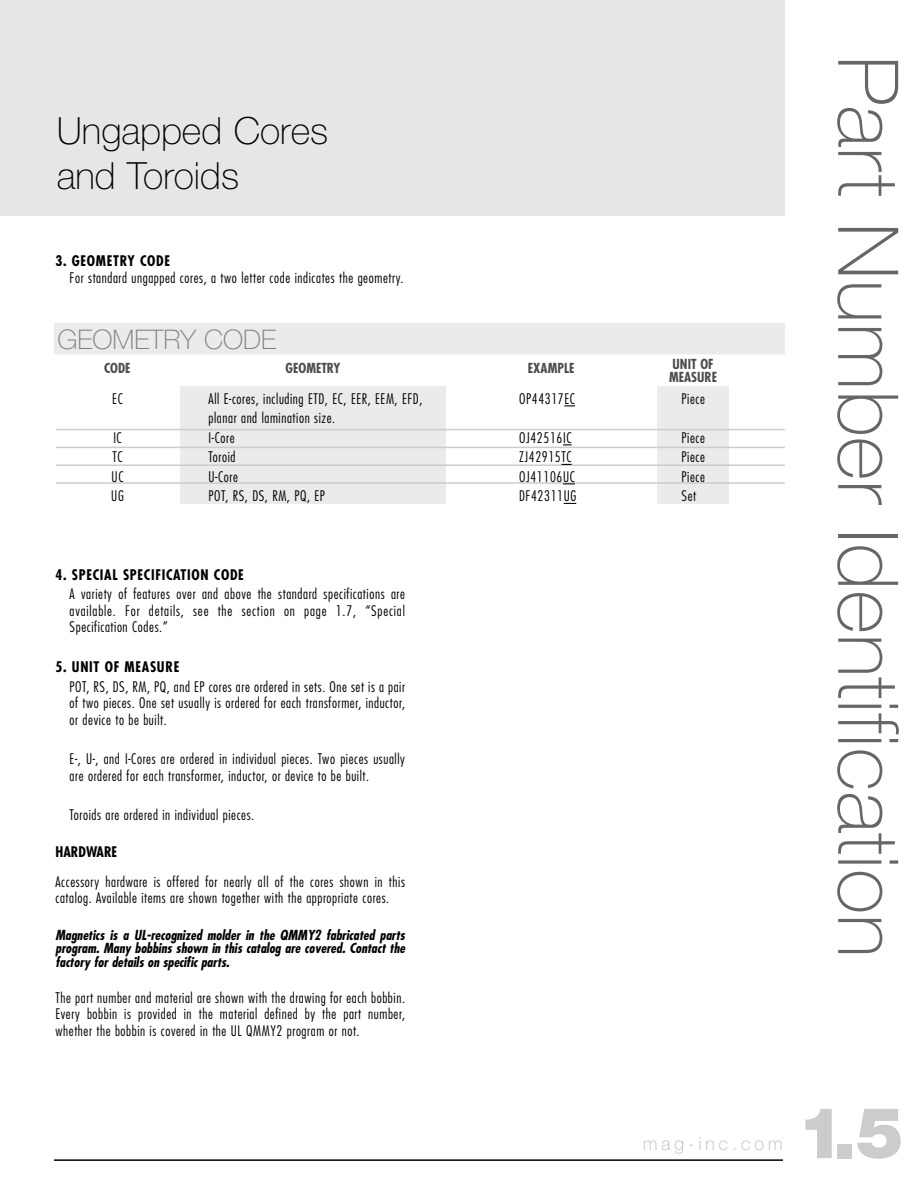
<style>
.page{position:relative;width:918px;height:1188px;background:#fff}
.page>*{position:absolute;margin:0;border:0;box-sizing:border-box;transform-origin:0 0}
.t1{font:100 84px "Helvetica Neue";color:#666}
.t2{font:900 70.8px "Helvetica Neue";color:#ccc}
.t3{font:100 37.5px/45px "Helvetica Neue";color:#000}
.t4{font:100 27px "Helvetica Neue";color:#808080}
.t5{font:100 18px "Helvetica Neue";letter-spacing:.22em;color:#b3b3b3}
.t6{font:300 condensed 14.25px/16.5px "Futura";letter-spacing:.04em;color:#000;text-align:justify}
.t7{font:700 condensed 14.25px "Futura";letter-spacing:.05em;color:#000}
.t8{font:700 condensed 14.25px "Futura";color:#000}
.t9{font:italic 700 condensed 13.5px/13.5px "Futura";color:#000;text-align:justify}
.t10{font:700 condensed 13.5px/13.5px "Futura";color:#4d4d4d}
</style>
<div class="page">
<hr style="left:54px;top:1159px;width:729px;height:2px;background:#000">
<div style="left:0;top:0;width:784px;height:216px;background:#e6e6e6"></div>
<div style="left:180px;top:386px;width:266px;height:118px;background:#ebebeb"></div>
<div style="left:657px;top:386px;width:72px;height:118px;background:#ebebeb"></div>
<hr style="left:56px;top:429px;width:729px;height:1px;background:#ccc">
<hr style="left:56px;top:447px;width:729px;height:1px;background:#ccc">
<hr style="left:56px;top:464px;width:729px;height:2px;background:#ccc">
<hr style="left:56px;top:482px;width:729px;height:2px;background:#ccc">
<svg style="left:563px;top:483px;width:12px;height:1px"></svg>
<svg style="left:564px;top:503px;width:12px;height:1px"></svg>
<div style="left:54px;top:323px;width:731px;height:31px;background:#ebebeb"></div>
<h3 class="t3" style="left:57px;top:111px;width:273px">Ungapped Cores and Toroids</h3>
<p class="t7" style="left:56px;top:255px;width:116px">3. GEOMETRY CODE</p>
<p class="t6" style="left:70px;top:270px;width:335px">For standard ungapped cores, a two letter code indicates the geometry.</p>
<h3 class="t4" style="left:57px;top:329px;width:220px">GEOMETRY CODE</h3>
<p class="t10" style="left:104px;top:363px;width:28px">CODE</p>
<p class="t10" style="left:286px;top:363px;width:56px">GEOMETRY</p>
<p class="t10" style="left:528px;top:363px;width:48px">EXAMPLE</p>
<p class="t10" style="left:669px;top:358px;width:49px">UNIT OF<br>MEASURE</p>
<p class="t6" style="left:112px;top:391px;width:12px">EC</p>
<p class="t6" style="left:209px;top:391px;width:215px">All E-cores, including ETD, EC, EER, EEM, EFD,</p>
<p class="t6" style="left:519px;top:391px;width:57px">OP44317EC</p>
<p class="t6" style="left:682px;top:391px;width:25px">Piece</p>
<p class="t6" style="left:209px;top:411px;width:128px">planar and lamination size.</p>
<p class="t6" style="left:113px;top:430px;width:10px">IC</p>
<p class="t6" style="left:209px;top:430px;width:27px">I-Core</p>
<p class="t6" style="left:519px;top:430px;width:54px">OJ42516IC</p>
<p class="t6" style="left:682px;top:430px;width:25px">Piece</p>
<p class="t6" style="left:112px;top:450px;width:12px">TC</p>
<p class="t6" style="left:209px;top:450px;width:28px">Toroid</p>
<p class="t6" style="left:519px;top:450px;width:54px">ZJ42915TC</p>
<p class="t6" style="left:682px;top:450px;width:25px">Piece</p>
<p class="t6" style="left:112px;top:469px;width:13px">UC</p>
<p class="t6" style="left:209px;top:469px;width:31px">U-Core</p>
<p class="t6" style="left:519px;top:469px;width:57px">OJ41106UC</p>
<p class="t6" style="left:682px;top:469px;width:25px">Piece</p>
<p class="t6" style="left:111px;top:489px;width:14px">UG</p>
<p class="t6" style="left:209px;top:489px;width:118px">POT, RS, DS, RM, PQ, EP</p>
<p class="t6" style="left:519px;top:489px;width:59px">DF42311UG</p>
<p class="t6" style="left:682px;top:489px;width:16px">Set</p>
<p class="t7" style="left:56px;top:568px;width:190px">4. SPECIAL SPECIFICATION CODE</p>
<p class="t6" style="left:70px;top:587px;width:337px">A variety of features over and above the standard specifications are available. For details, see the section on page 1.7, “Special Specification Codes.”</p>
<p class="t7" style="left:56px;top:660px;width:125px">5. UNIT OF MEASURE</p>
<p class="t6" style="left:70px;top:679px;width:337px">POT, RS, DS, RM, PQ, and EP cores are ordered in sets. One set is a pair of two pieces. One set usually is ordered for each transformer, inductor, or device to be built.</p>
<p class="t6" style="left:70px;top:752px;width:337px">E-, U-, and I-Cores are ordered in individual pieces. Two pieces usually are ordered for each transformer, inductor, or device to be built.</p>
<p class="t6" style="left:70px;top:808px;width:186px">Toroids are ordered in individual pieces.</p>
<p class="t8" style="left:55px;top:845px;width:63px">HARDWARE</p>
<p class="t6" style="left:55px;top:874px;width:351px">Accessory hardware is offered for nearly all of the cores shown in this catalog. Available items are shown together with the appropriate cores.</p>
<p class="t9" style="left:56px;top:929px;width:351px">Magnetics is a UL-recognized molder in the QMMY2 fabricated parts program. Many bobbins shown in this catalog are covered. Contact the factory for details on specific parts.</p>
<p class="t6" style="left:56px;top:990px;width:351px">The part number and material are shown with the drawing for each bobbin.<br>Every bobbin is provided in the material defined by the part number, whether the bobbin is covered in the UL QMMY2 program or not.</p>
<h1 class="t1" style="left:898px;top:56px;width:904px;rotate:90deg">Part Number Identification</h1>
<p class="t5" style="left:643px;top:1137px;width:141px">mag-inc.com</p>
<h2 class="t2" style="left:797px;top:1108px;width:108px">1.5</h2>
</div>
